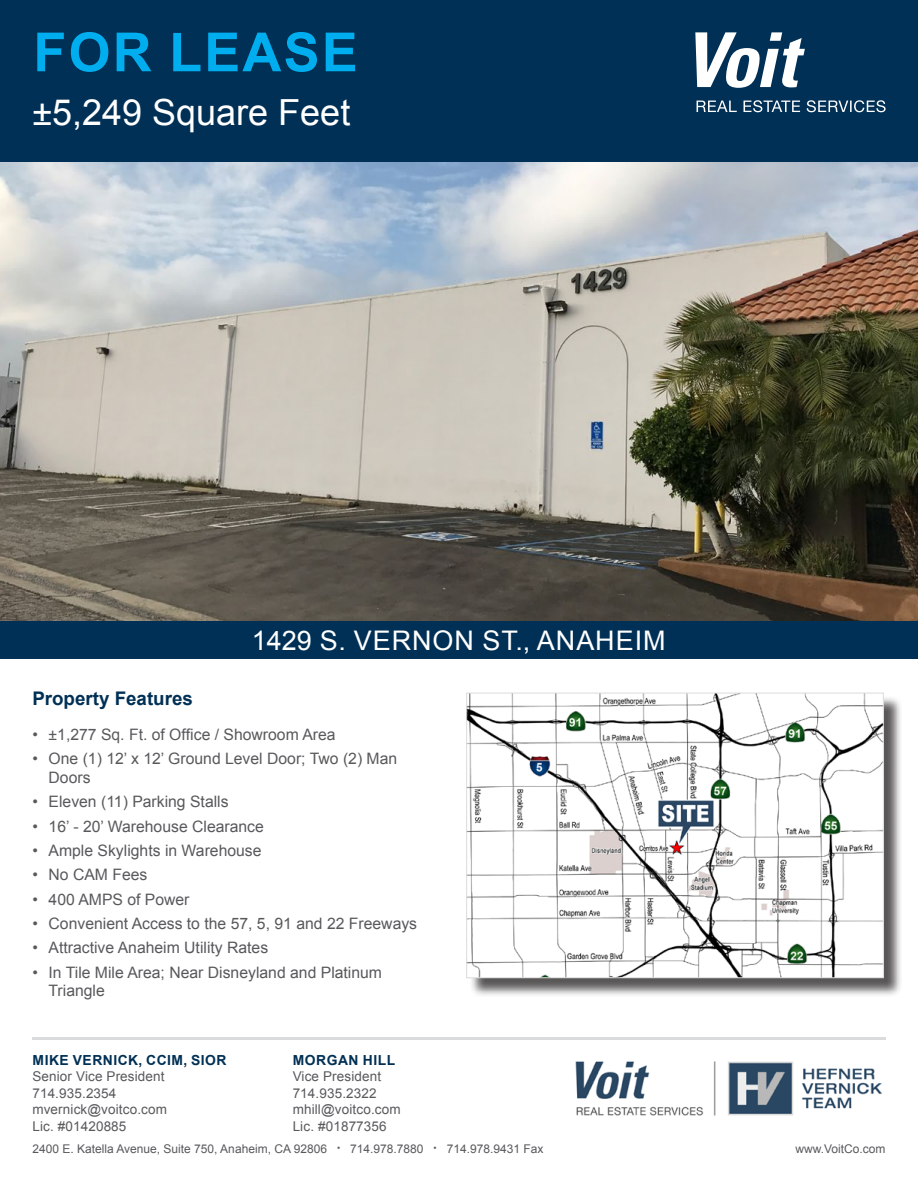
<style>
.page{position:relative;width:918px;height:1188px;background:#fff}
.page>*{position:absolute;margin:0;border:0;box-sizing:border-box;transform-origin:0 0}
.t1{font:700 54px "Arial";letter-spacing:.04em;color:#00aeef}
.t2{font:36px "Arial";color:#fff}
.Heading{font:27px "Arial";letter-spacing:.035em;color:#fff}
.Copy{font:700 18.75px "Arial";color:#003055}
.t3{font:15.75px/18.9px "Arial";color:#58595b}
.t4{font:700 13.8px "Arial";letter-spacing:.035em;color:#003055}
.t5{font:13.5px/16.5px "Arial";letter-spacing:.01em;color:#58595b}
.t6{font:12px "Arial";color:#58595b}
.s1{font-size:9px}
</style>
<div class="page">
<div style="left:0;top:0;width:918px;height:162px;background:#003055"></div>
<hr style="left:32px;top:1037px;width:854px;height:3px;background:#dadbdc">
<div style="left:0;top:621px;width:918px;height:38px;background:#003055"></div>
<img style="left:575px;top:1061px;width:307px;height:55px">
<img style="left:0;top:162px;width:918px;height:459px">
<svg style="left:697px;top:101px;width:40px;height:11px"></svg>
<svg style="left:744px;top:100px;width:56px;height:12px"></svg>
<svg style="left:807px;top:100px;width:79px;height:12px"></svg>
<svg style="left:695px;top:32px;width:110px;height:56px"></svg>
<div style="left:469px;top:695px;width:433px;height:302px;background:#231f20;opacity:.75"></div>
<img style="left:468px;top:695px;width:414px;height:281px">
<div style="left:466px;top:693px;width:418px;height:285px;border:1px solid #dadbdc"></div>
<h1 class="t1" style="left:33px;top:14px;width:326px">FOR LEASE</h1>
<h2 class="t2" style="left:32px;top:88px;width:319px">±5,249 Square Feet</h2>
<p class="Heading" style="left:252px;top:622px;width:415px">1429 S. VERNON ST., ANAHEIM</p>
<p class="Copy" style="left:32px;top:685px;width:162px">Property Features</p>
<p class="t3" style="left:32px;top:725px;width:305px">• ±1,277 Sq. Ft. of Office / Showroom Area</p>
<p class="t3" style="left:49px;top:749px;width:350px;text-indent:-16px">• One (1) 12’ x 12’ Ground Level Door; Two (2) Man<br>Doors</p>
<p class="t3" style="left:32px;top:792px;width:198px">• Eleven (11) Parking Stalls</p>
<p class="t3" style="left:32px;top:817px;width:233px">• 16’ - 20’ Warehouse Clearance</p>
<p class="t3" style="left:32px;top:841px;width:231px">• Ample Skylights in Warehouse</p>
<p class="t3" style="left:32px;top:865px;width:117px">• No CAM Fees</p>
<p class="t3" style="left:32px;top:890px;width:159px">• 400 AMPS of Power</p>
<p class="t3" style="left:32px;top:914px;width:386px">• Convenient Access to the 57, 5, 91 and 22 Freeways</p>
<p class="t3" style="left:32px;top:938px;width:237px">• Attractive Anaheim Utility Rates</p>
<p class="t3" style="left:49px;top:962px;width:335px;text-indent:-16px">• In Tile Mile Area; Near Disneyland and Platinum<br>Triangle</p>
<p class="t4" style="left:33px;top:1050px;width:195px">MIKE VERNICK, CCIM, SIOR</p>
<p class="t5" style="left:32px;top:1068px;width:136px">Senior Vice President<br>714.935.2354 mvernick@voitco.com<br>Lic. #01420885</p>
<p class="t6" style="left:32px;top:1140px;width:513px">2400 E. Katella Avenue, Suite 750, Anaheim, CA 92806 <span class="s1">•</span> 714.978.7880 <span class="s1">•</span> 714.978.9431 Fax</p>
<p class="t6" style="left:796px;top:1140px;width:92px">www.VoitCo.com</p>
<p class="t4" style="left:293px;top:1050px;width:104px">MORGAN HILL</p>
<p class="t5" style="left:293px;top:1068px;width:109px">Vice President<br>714.935.2322 mhill@voitco.com<br>Lic. #01877356</p>
</div>
